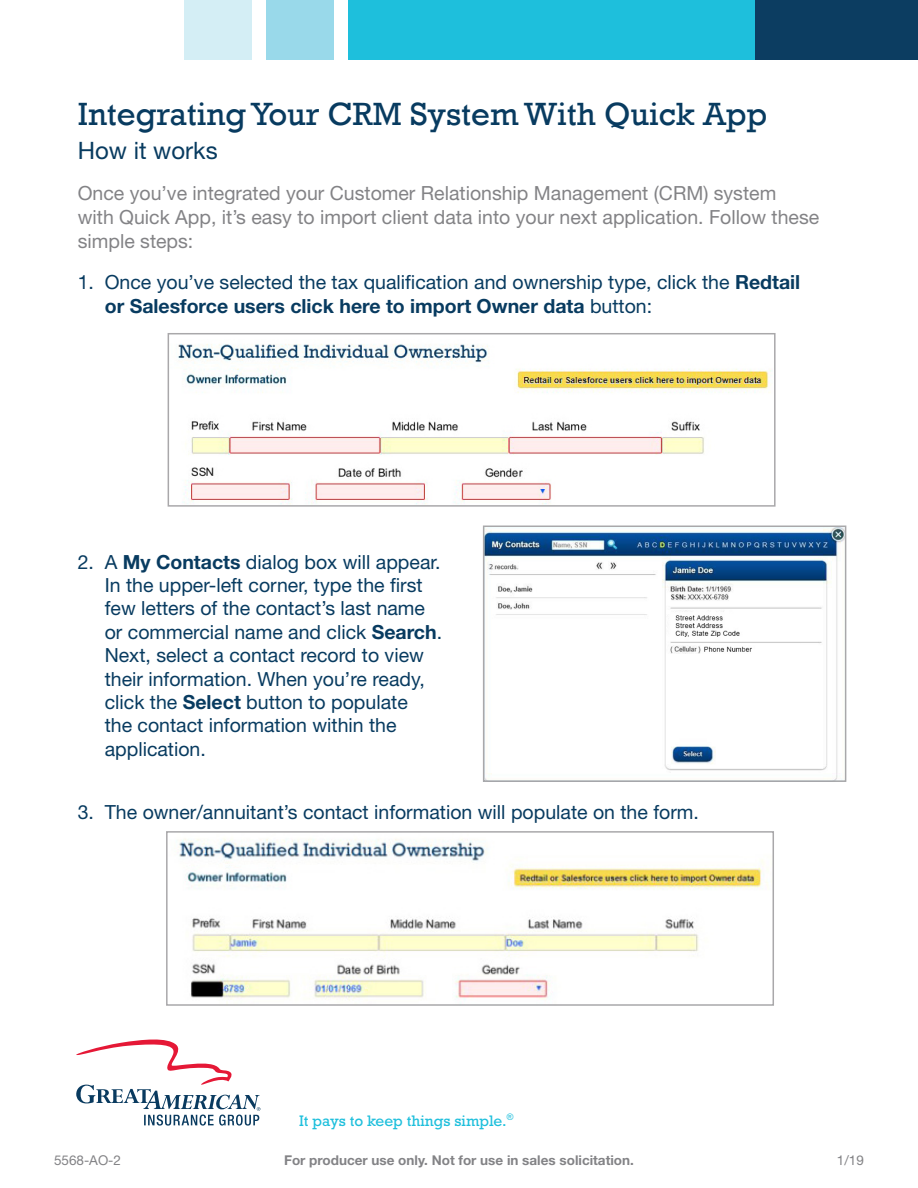
<style>
.page{position:relative;width:918px;height:1188px;background:#fff}
.page>*{position:absolute;margin:0;border:0;box-sizing:border-box;transform-origin:0 0}
.t1{font:33px "Rockwell";color:#083b60}
.t2{font:24px "Helvetica Neue LT Std";color:#083b60}
.t3{font:19.5px/23.4px "Helvetica Neue LT Std";color:#083b60}
.body_text{font:19.5px/24px "Helvetica Neue LT Std";color:#838386}
.t4{font:15.45px "Rockwell Std";color:#1ebfdc}
.t5{font:700 13.5px "Helvetica Neue LT Std";color:#838386}
.t6{font:13.5px "Helvetica Neue LT Std";color:#838386}
.s1{font-weight:700}
</style>
<div class="page">
<div style="left:266px;top:0;width:68px;height:60px;background:#99d9ea"></div>
<div style="left:184px;top:0;width:68px;height:60px;background:#d4eef5"></div>
<div style="left:751px;top:0;width:167px;height:60px;background:#0c3d61"></div>
<div style="left:348px;top:0;width:407px;height:60px;background:#1ebfdc"></div>
<svg style="left:76px;top:1039px;width:184px;height:87px"></svg>
<img style="left:178px;top:344px;width:594px;height:160px">
<div style="left:168px;top:333px;width:608px;height:174px;border:2px solid #a9a8aa"></div>
<img style="left:486px;top:529px;width:357px;height:250px">
<div style="left:483px;top:526px;width:363px;height:256px;border:2px solid #a9a8aa"></div>
<img style="left:179px;top:838px;width:589px;height:163px">
<div style="left:166px;top:831px;width:608px;height:175px;border:2px solid #a9a8aa"></div>
<p class="t1" style="left:78px;top:95px;width:691px">Integrating Your CRM System With Quick App</p>
<p class="t2" style="left:78px;top:136px;width:141px">How it works</p>
<p class="body_text" style="left:78px;top:181px;width:700px">Once you’ve integrated your Customer Relationship Management (CRM) system</p>
<p class="body_text" style="left:78px;top:205px;width:743px">with Quick App, it’s easy to import client data into your next application. Follow these simple steps:</p>
<p class="t3" style="left:105px;top:270px;width:697px;text-indent:-27px">1. Once you’ve selected the tax qualification and ownership type, click the <span class="s1">Redtail or Salesforce users click here to import Owner data</span> button:</p>
<p class="t3" style="left:105px;top:550px;width:339px;text-indent:-27px">2. A <span class="s1">My Contacts</span> dialog box will appear.<br>In the upper-left corner, type the first few letters of the contact’s last name or commercial name and click <span class="s1">Search</span>.<br>Next, select a contact record to view their information. When you’re ready, click the <span class="s1">Select</span> button to populate<br>the contact information within the application.</p>
<p class="t3" style="left:78px;top:800px;width:623px">3. The owner/annuitant’s contact information will populate on the form.</p>
<p class="t4" style="left:299px;top:1111px;width:216px">It pays to keep things simple.<sup>®</sup></p>
<p class="t6" style="left:54px;top:1152px;width:69px">5568-AO-2</p>
<p class="t6" style="left:837px;top:1152px;width:29px">1/19</p>
<p class="t5" style="left:284px;top:1152px;width:351px">For producer use only. Not for use in sales solicitation.</p>
</div>
